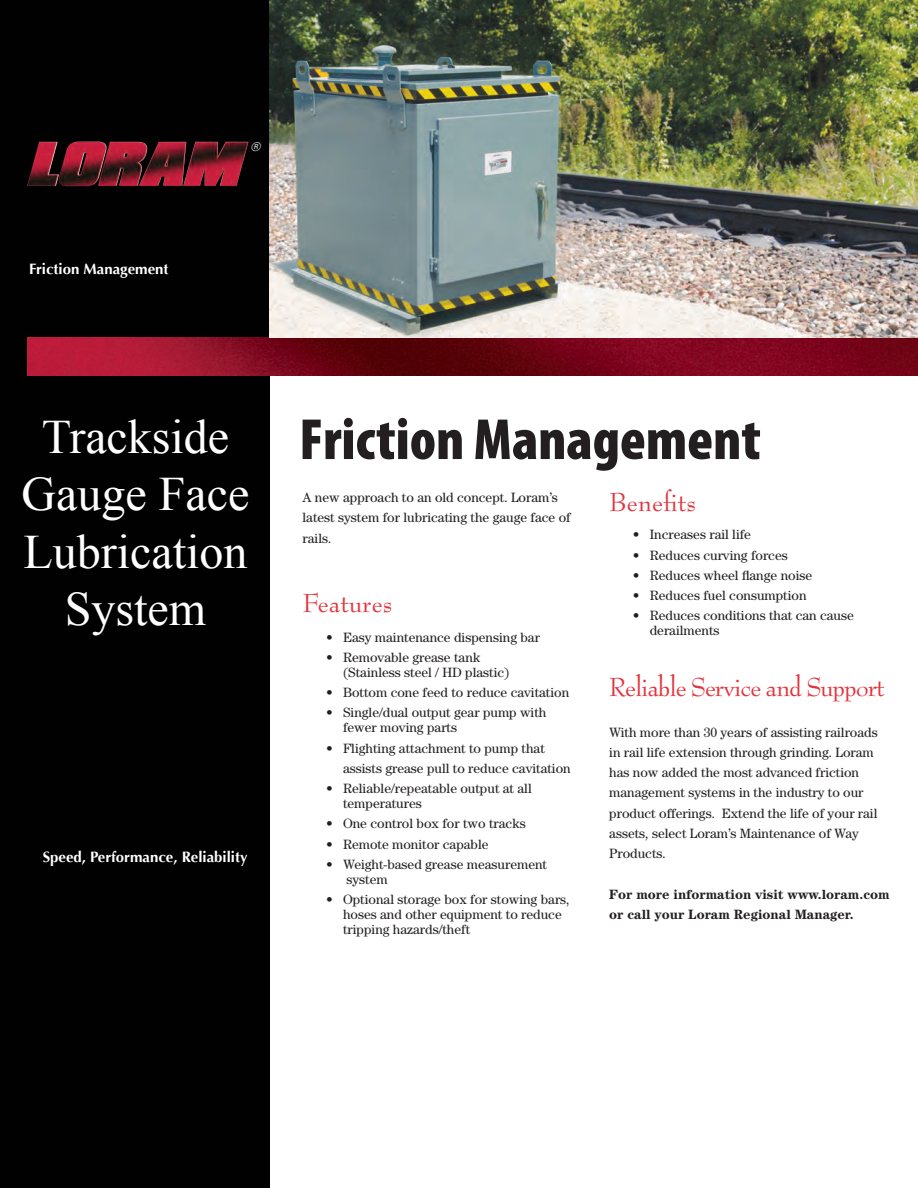
<style>
.page{position:relative;width:918px;height:1188px;background:#fff}
.page>*{position:absolute;margin:0;border:0;box-sizing:border-box;transform-origin:0 0}
.t1{font:900 condensed 58.5px "Myriad Pro";color:#231f20}
.t2{font:48px/57.6px "Times New Roman";color:#fff;text-align:center}
.t3{font:28.5px "Bernhard Modern";letter-spacing:-.04em;color:#e2343d}
.t4{font:28.5px "Bernhard Modern";color:#e2343d}
.t5{font:700 15px "Optima";color:#fff}
.t6{font:13.5px/20.2px "Century";color:#231f20}
.t7{font:700 13.5px/20.2px "Century";color:#231f20}
.t8{font:italic 12px "Univers";color:#fff}
</style>
<div class="page">
<div style="left:0;top:0;width:269px;height:1188px;background:#010101"></div>
<img style="left:27px;top:338px;width:891px;height:37px">
<img style="left:27px;top:142px;width:221px;height:44px">
<img style="left:269px;top:0;width:649px;height:338px">
<p class="t5" style="left:29px;top:260px;width:141px">Friction Management</p>
<p class="t8" style="left:250px;top:139px;width:11px">®</p>
<p class="t2" style="left:22px;top:407px;width:229px">Trackside<br>Gauge Face<br>Lubrication<br>System</p>
<p class="t5" style="left:43px;top:848px;width:206px">Speed, Performance, Reliability</p>
<p class="t1" style="left:299px;top:407px;width:463px">Friction Management</p>
<p class="t6" style="left:303px;top:487px;width:270px">A new approach to an old concept. Loram’s latest system for lubricating the gauge face of rails.</p>
<p class="t4" style="left:303px;top:588px;width:91px">Features</p>
<p class="t6" style="left:326px;top:627px;width:215px">• Easy maintenance dispensing bar</p>
<p class="t6" style="left:343px;top:649px;width:168px;line-height:15px;text-indent:-17px">• Removable grease tank (Stainless steel / HD plastic)</p>
<p class="t6" style="left:326px;top:682px;width:245px">• Bottom cone feed to reduce cavitation</p>
<p class="t6" style="left:343px;top:705px;width:205px;line-height:15px;text-indent:-17px">• Single/dual output gear pump with fewer moving parts</p>
<p class="t6" style="left:343px;top:738px;width:229px;text-indent:-17px">• Flighting attachment to pump that assists grease pull to reduce cavitation</p>
<p class="t6" style="left:343px;top:781px;width:190px;line-height:15px;text-indent:-17px">• Reliable/repeatable output at all temperatures</p>
<p class="t6" style="left:326px;top:813px;width:201px">• One control box for two tracks</p>
<p class="t6" style="left:326px;top:834px;width:164px">• Remote monitor capable</p>
<p class="t6" style="left:346px;top:856px;width:202px;line-height:15px;text-indent:-20px">• Weight-based grease measurement system</p>
<p class="t6" style="left:343px;top:892px;width:228px;line-height:15px;text-indent:-17px">• Optional storage box for stowing bars, hoses and other equipment to reduce tripping hazards/theft</p>
<p class="t3" style="left:609px;top:487px;width:88px">Benefits</p>
<p class="t6" style="left:633px;top:524px;width:120px">• Increases rail life</p>
<p class="t6" style="left:633px;top:545px;width:156px">• Reduces curving forces</p>
<p class="t6" style="left:633px;top:565px;width:181px">• Reduces wheel flange noise</p>
<p class="t6" style="left:633px;top:585px;width:175px">• Reduces fuel consumption</p>
<p class="t6" style="left:650px;top:608px;width:206px;line-height:15px;text-indent:-17px">• Reduces conditions that can cause derailments</p>
<p class="t3" style="left:609px;top:672px;width:277px">Reliable Service and Support</p>
<p class="t6" style="left:609px;top:722px;width:270px">With more than 30 years of assisting railroads in rail life extension through grinding. Loram has now added the most advanced friction management systems in the industry to our product offerings. Extend the life of your rail assets, select Loram’s Maintenance of Way Products.</p>
<p class="t7" style="left:609px;top:884px;width:282px">For more information visit www.loram.com or call your Loram Regional Manager.</p>
</div>
